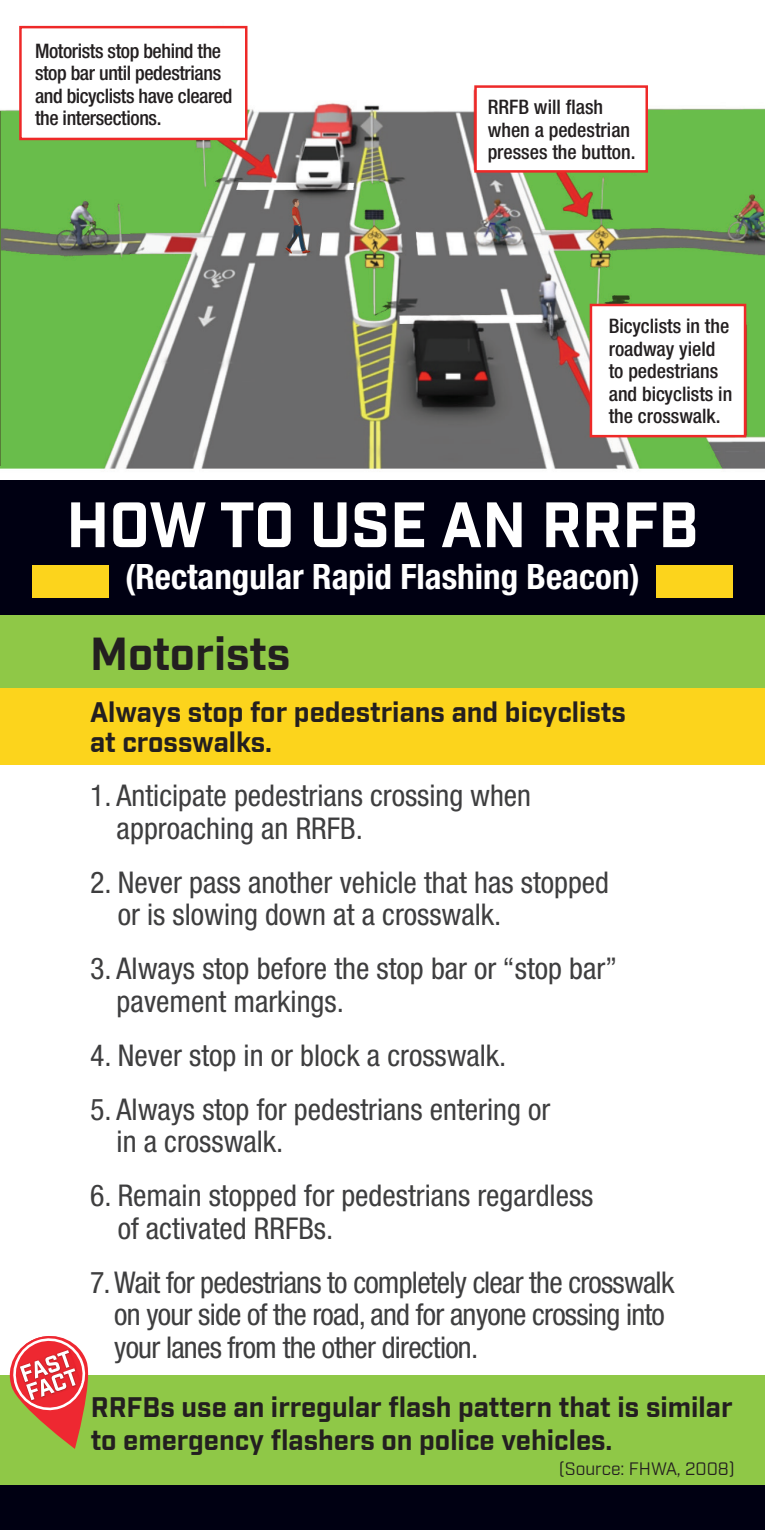
<style>
.page{position:relative;width:765px;height:1530px;background:#fff}
.page>*{position:absolute;margin:0;border:0;box-sizing:border-box;transform-origin:0 0}
.t1{font:700 62.25px "Industry";color:#fff}
.t2{font:700 45px "Industry";letter-spacing:-.005em;color:#231f20}
.t3{font:700 condensed 35px "Helvetica Neue LT Std";color:#fff}
.t4{font:condensed 30px/32.5px "Helvetica Neue LT Std";color:#3e3e3f}
.t5{font:condensed 30px/32.5px "Helvetica Neue LT Std";letter-spacing:-.025em;color:#3e3e3f}
.t6{font:700 27.5px/30px "Industry";color:#231f20}
.t7{font:500 condensed 20px/22.5px "Helvetica Neue LT Std";color:#231f20}
.t8{font:500 condensed 20px/22.5px "Helvetica Neue LT Std";letter-spacing:-.02em;color:#231f20}
.t9{font:17.5px "Industry";color:#231f20}
</style>
<div class="page">
<img style="left:0;top:25px;width:765px;height:447px">
<div style="left:0;top:684px;width:765px;height:81px;background:#fcd41c"></div>
<div style="left:0;top:610px;width:765px;height:78px;background:#8fc847"></div>
<div style="left:0;top:1375px;width:765px;height:155px;background:#8fc847"></div>
<div style="left:0;top:480px;width:765px;height:134px;background:#000012"></div>
<div style="left:33px;top:566px;width:76px;height:32px;background:#fcd41c"></div>
<div style="left:656px;top:566px;width:76px;height:32px;background:#fcd41c"></div>
<svg style="left:9px;top:1336px;width:80px;height:113px"></svg>
<div style="left:19px;top:26px;width:229px;height:114px;background:#fff;border:2px solid #ee2928"></div>
<div style="left:474px;top:85px;width:174px;height:88px;background:#fff;border:2px solid #ee2928"></div>
<div style="left:590px;top:304px;width:156px;height:133px;background:#fff;border:2px solid #ee2928"></div>
<div style="left:0;top:1485px;width:765px;height:45px;background:#000012"></div>
<hr style="left:0;top:111px;width:1px;height:355px;background:#577c38">
<p class="t8" style="left:35px;top:39px;width:199px">Motorists stop behind the stop bar until pedestrians and bicyclists have cleared the intersections.</p>
<p class="t7" style="left:488px;top:96px;width:117px">RRFB will flash</p>
<p class="t7" style="left:488px;top:118px;width:144px">when a pedestrian</p>
<p class="t7" style="left:488px;top:141px;width:149px">presses the button.</p>
<p class="t7" style="left:609px;top:315px;width:125px">Bicyclists in the roadway yield to pedestrians and bicyclists in the crosswalk.</p>
<p class="t1" style="left:66px;top:487px;width:634px">HOW TO USE AN RRFB</p>
<p class="t3" style="left:125px;top:556px;width:516px">(Rectangular Rapid Flashing Beacon)</p>
<p class="t2" style="left:90px;top:626px;width:202px">Motorists</p>
<p class="t6" style="left:90px;top:699px;width:537px">Always stop for pedestrians and bicyclists at crosswalks.</p>
<p class="t4" style="left:117px;top:779px;width:416px;text-indent:-27px">1. Anticipate pedestrians crossing when approaching an RRFB.</p>
<p class="t4" style="left:118px;top:866px;width:493px;text-indent:-28px">2. Never pass another vehicle that has stopped or is slowing down at a crosswalk.</p>
<p class="t4" style="left:117px;top:952px;width:502px;text-indent:-27px">3. Always stop before the stop bar or “stop bar” pavement markings.</p>
<p class="t4" style="left:90px;top:1039px;width:418px">4. Never stop in or block a crosswalk.</p>
<p class="t4" style="left:117px;top:1093px;width:435px;text-indent:-27px">5. Always stop for pedestrians entering or in a crosswalk.</p>
<p class="t4" style="left:118px;top:1179px;width:477px;text-indent:-28px">6. Remain stopped for pedestrians regardless of activated RRFBs.</p>
<p class="t5" style="left:114px;top:1266px;width:562px;text-indent:-24px">7. Wait for pedestrians to completely clear the crosswalk on your side of the road, and for anyone crossing into your lanes from the other direction.</p>
<p class="t6" style="left:91px;top:1392px;width:643px;line-height:33px">RRFBs use an irregular flash pattern that is similar to emergency flashers on police vehicles.</p>
<p class="t9" style="left:559px;top:1458px;width:178px">(Source: FHWA, 2008)</p>
</div>
